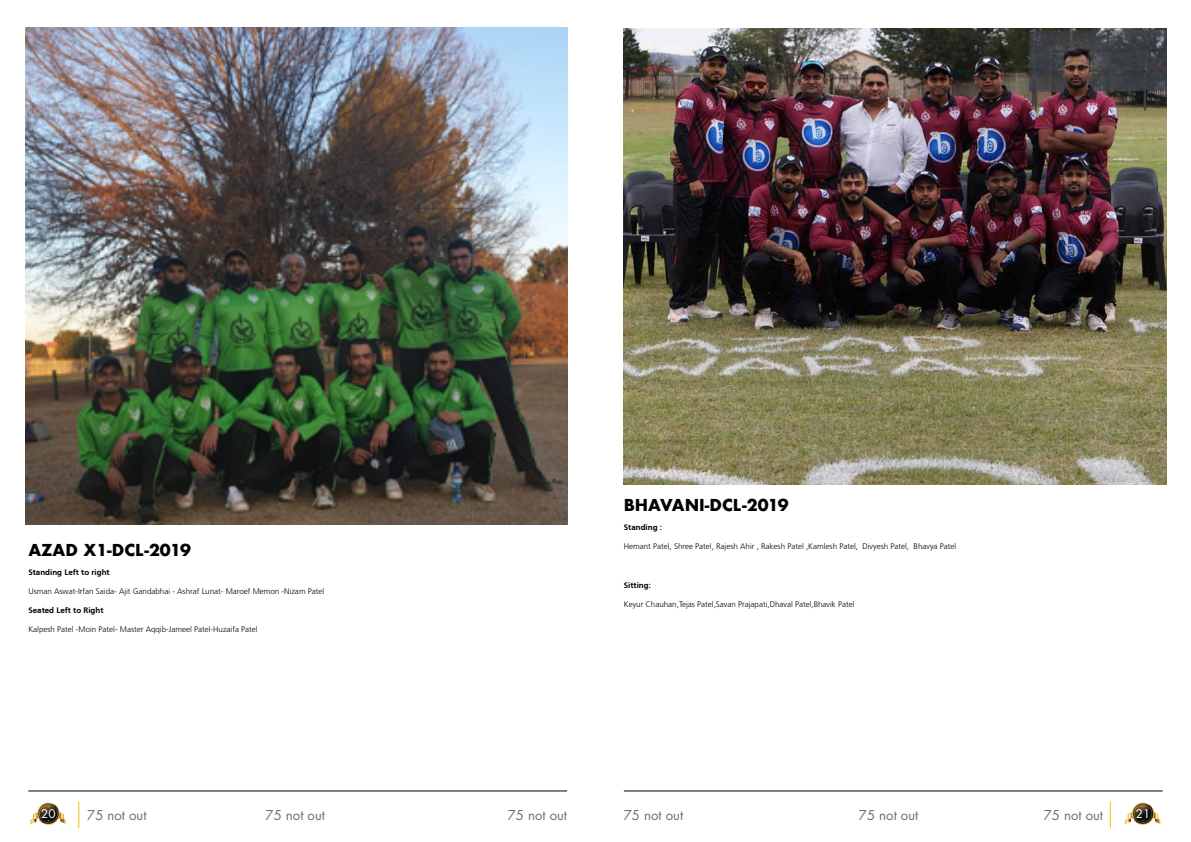
<style>
.page{position:relative;width:1191px;height:842px;background:#fff}
.page>*{position:absolute;margin:0;border:0;box-sizing:border-box;transform-origin:0 0}
.t1{font:700 16px "Futura";color:#000}
.t2{font:13.2px "Futura";color:#6d6e71}
.t3{font:11.6px "Futura";color:#fff}
.t4{font:300 8px "Frutiger CE";color:#000}
.t5{font:700 8px "Frutiger CE";color:#000}
</style>
<div class="page">
<svg style="left:30px;top:802px;width:37px;height:23px"></svg>
<svg style="left:1124px;top:802px;width:37px;height:23px"></svg>
<svg style="left:79px;top:802px;width:1px;height:26px"></svg>
<svg style="left:1110px;top:802px;width:1px;height:26px"></svg>
<hr style="left:28px;top:790px;width:539px;height:1px;background:#000">
<hr style="left:624px;top:790px;width:538px;height:1px;background:#000">
<img style="left:25px;top:28px;width:542px;height:497px">
<img style="left:623px;top:29px;width:543px;height:456px">
<h1 class="t1" style="left:28px;top:538px;width:164px">AZAD X1-DCL-2019</h1>
<p class="t5" style="left:28px;top:567px;width:83px">Standing Left to right</p>
<p class="t4" style="left:28px;top:587px;width:297px">Usman Aswat-Irfan Saida- Ajit Gandabhai - Ashraf Lunat- Maroef Memon -Nizam Patel</p>
<p class="t5" style="left:28px;top:606px;width:77px">Seated Left to Right</p>
<p class="t4" style="left:28px;top:625px;width:231px">Kalpesh Patel -Moin Patel- Master Aqqib-Jameel Patel-Huzaifa Patel</p>
<h1 class="t1" style="left:624px;top:493px;width:166px">BHAVANI-DCL-2019</h1>
<p class="t5" style="left:624px;top:522px;width:40px">Standing :</p>
<p class="t4" style="left:624px;top:542px;width:334px">Hemant Patel, Shree Patel, Rajesh Ahir , Rakesh Patel ,Kamlesh Patel, Divyesh Patel, Bhavya Patel</p>
<p class="t5" style="left:624px;top:580px;width:29px">Sitting:</p>
<p class="t4" style="left:624px;top:599px;width:232px">Keyur Chauhan,Tejas Patel,Savan Prajapati,Dhaval Patel,Bhavik Patel</p>
<h3 class="t3" style="left:41px;top:806px;width:16px">20</h3>
<h2 class="t2" style="left:87px;top:806px;width:61px">75 not out</h2>
<h2 class="t2" style="left:265px;top:806px;width:61px">75 not out</h2>
<h2 class="t2" style="left:508px;top:806px;width:61px">75 not out</h2>
<h2 class="t2" style="left:624px;top:806px;width:61px">75 not out</h2>
<h2 class="t2" style="left:859px;top:806px;width:61px">75 not out</h2>
<h2 class="t2" style="left:1043px;top:806px;width:61px">75 not out</h2>
<h3 class="t3" style="left:1135px;top:806px;width:16px">21</h3>
</div>
